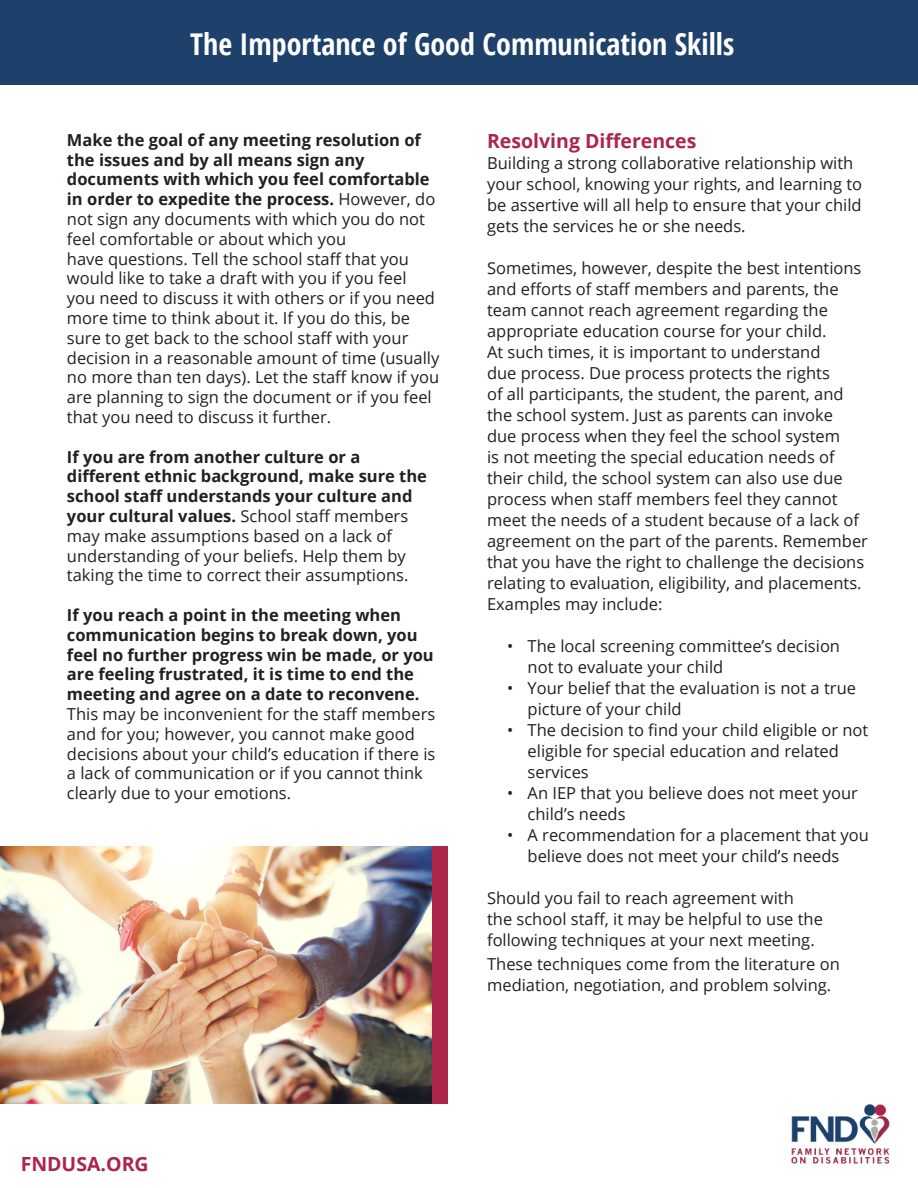
<style>
.page{position:relative;width:918px;height:1188px;background:#fff}
.page>*{position:absolute;margin:0;border:0;box-sizing:border-box;transform-origin:0 0}
.t1{font:700 condensed 30px "Open Sans";color:#fff}
.t2{font:700 19.5px "Open Sans";color:#ac254a}
.t3{font:16.5px/21px "Open Sans";color:#231f20}
.t4{font:700 16.5px/19.8px "Open Sans";color:#231f20}
.s1{font-weight:700}
</style>
<div class="page">
<div style="left:0;top:0;width:918px;height:84px;background:#1e416b"></div>
<img style="left:791px;top:1103px;width:100px;height:61px">
<img style="left:0;top:846px;width:432px;height:257px">
<div style="left:432px;top:846px;width:15px;height:257px;background:#ac254a"></div>
<p class="t1" style="left:190px;top:23px;width:546px">The Importance of Good Communication Skills</p>
<p class="t4" style="left:67px;top:130px;width:356px">Make the goal of any meeting resolution of the issues and by all means sign any</p>
<p class="t3" style="left:67px;top:169px;width:370px;line-height:19.8px"><span class="s1">documents with which you feel comfortable in order to expedite the process.</span> However, do not sign any documents with which you do not feel comfortable or about which you</p>
<p class="t3" style="left:67px;top:248px;width:374px;line-height:19.8px">have questions. Tell the school staff that you would like to take a draft with you if you feel<br>you need to discuss it with others or if you need more time to think about it. If you do this, be sure to get back to the school staff with your decision in a reasonable amount of time (usually no more than ten days). Let the staff know if you are planning to sign the document or if you feel that you need to discuss it further.</p>
<p class="t3" style="left:67px;top:446px;width:362px;line-height:19.8px"><span class="s1">If you are from another culture or a different ethnic background, make sure the school staff understands your culture and your cultural values.</span> School staff members may make assumptions based on a lack of understanding of your beliefs. Help them by taking the time to correct their assumptions.</p>
<p class="t3" style="left:67px;top:605px;width:370px;line-height:19.8px"><span class="s1">If you reach a point in the meeting when communication begins to break down, you feel no further progress win be made, or you are feeling frustrated, it is time to end the meeting and agree on a date to reconvene.<br></span>This may be inconvenient for the staff members and for you; however, you cannot make good decisions about your child’s education if there is a lack of communication or if you cannot think clearly due to your emotions.</p>
<p class="t2" style="left:487px;top:127px;width:211px">Resolving Differences</p>
<p class="t3" style="left:487px;top:152px;width:377px">Building a strong collaborative relationship with your school, knowing your rights, and learning to be assertive will all help to ensure that your child gets the services he or she needs.</p>
<p class="t3" style="left:487px;top:257px;width:382px">Sometimes, however, despite the best intentions and efforts of staff members and parents, the team cannot reach agreement regarding the appropriate education course for your child.<br>At such times, it is important to understand<br>due process. Due process protects the rights<br>of all participants, the student, the parent, and the school system. Just as parents can invoke<br>due process when they feel the school system<br>is not meeting the special education needs of their child, the school system can also use due process when staff members feel they cannot meet the needs of a student because of a lack of agreement on the part of the parents. Remember that you have the right to challenge the decisions relating to evaluation, eligibility, and placements.<br>Examples may include:</p>
<p class="t3" style="left:528px;top:635px;width:314px;text-indent:-20px">• The local screening committee’s decision not to evaluate your child</p>
<p class="t3" style="left:528px;top:677px;width:330px;text-indent:-20px">• Your belief that the evaluation is not a true picture of your child</p>
<p class="t3" style="left:528px;top:719px;width:342px;text-indent:-20px">• The decision to find your child eligible or not eligible for special education and related services</p>
<p class="t3" style="left:528px;top:782px;width:332px;text-indent:-20px">• An IEP that you believe does not meet your child’s needs</p>
<p class="t3" style="left:507px;top:824px;width:363px;text-align:center">• A recommendation for a placement that you believe does not meet your child’s needs</p>
<p class="t3" style="left:487px;top:887px;width:337px">Should you fail to reach agreement with the school staff, it may be helpful to use the following techniques at your next meeting.</p>
<p class="t3" style="left:487px;top:953px;width:354px">These techniques come from the literature on mediation, negotiation, and problem solving.</p>
<p class="t2" style="left:21px;top:1150px;width:129px">FNDUSA.ORG</p>
</div>
